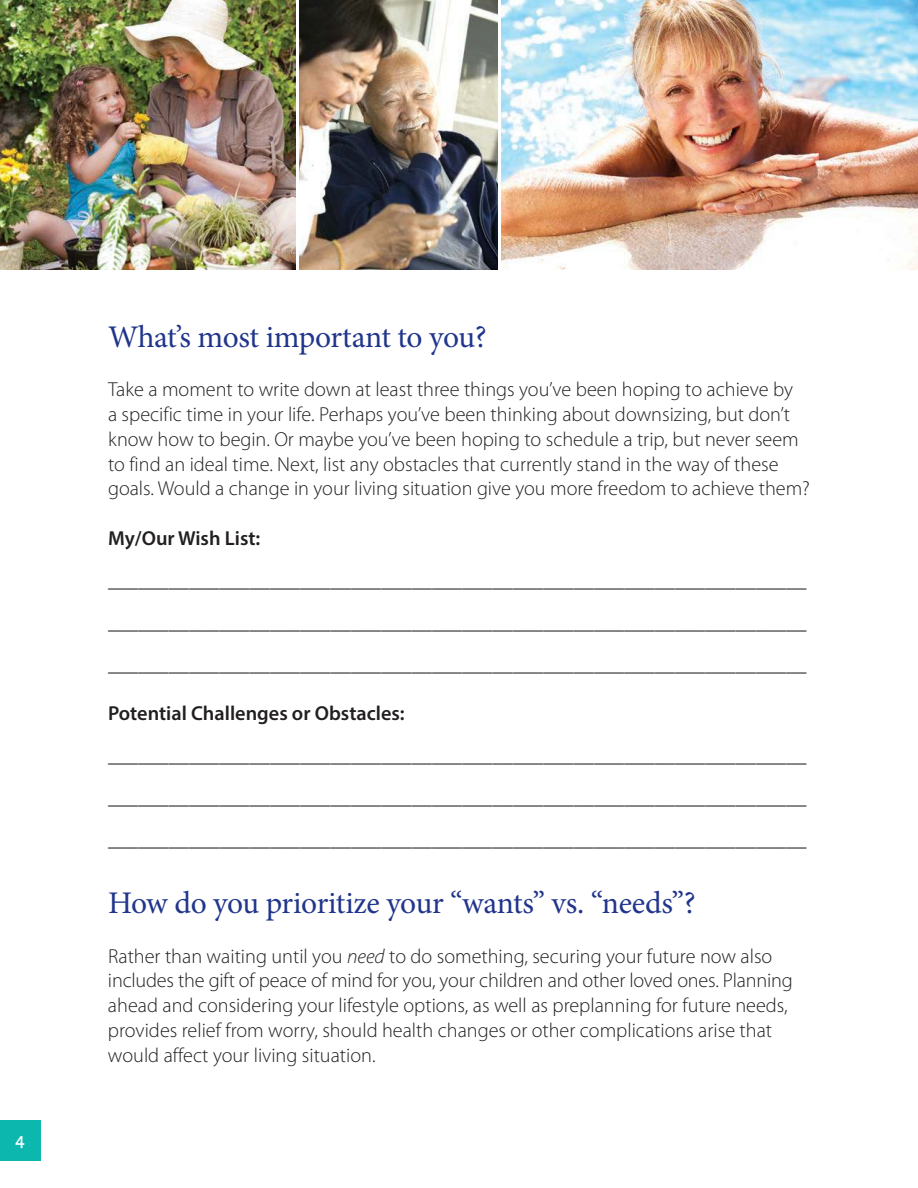
<style>
.page{position:relative;width:918px;height:1188px;background:#fff}
.page>*{position:absolute;margin:0;border:0;box-sizing:border-box;transform-origin:0 0}
.t1{font:31.5px "Minion Pro";letter-spacing:-.015em;color:#20358b}
.t2{font:300 20.25px/24.8px "Myriad Pro";color:#221f1f}
.t3{font:600 20.25px "Myriad Pro";color:#221f1f}
.t4{font:500 20.25px "Alegreya Sans";color:#fff}
.s1{font-style:italic}
</style>
<div class="page">
<img style="left:0;top:0;width:918px;height:270px">
<div style="left:0;top:1120px;width:41px;height:41px;background:#0cb8ad"></div>
<hr style="left:296px;top:0;width:2px;height:283px;background:#fff">
<hr style="left:498px;top:0;width:3px;height:283px;background:#fff">
<p class="t4" style="left:15px;top:1133px;width:12px">4</p>
<h1 class="t1" style="left:108px;top:324px;width:380px">What’s most important to you?</h1>
<p class="t2" style="left:108px;top:379px;width:704px">Take a moment to write down at least three things you’ve been hoping to achieve by<br>a specific time in your life. Perhaps you’ve been thinking about downsizing, but don’t know how to begin. Or maybe you’ve been hoping to schedule a trip, but never seem to find an ideal time. Next, list any obstacles that currently stand in the way of these goals. Would a change in your living situation give you more freedom to achieve them?</p>
<p class="t3" style="left:108px;top:530px;width:154px">My/Our Wish List:</p>
<p class="t2" style="left:108px;top:561px;width:700px;line-height:42px;text-align:justify">_____________________________________________________________________ _____________________________________________________________________ _____________________________________________________________________</p>
<p class="t3" style="left:108px;top:706px;width:298px">Potential Challenges or Obstacles:</p>
<p class="t2" style="left:108px;top:736px;width:700px;line-height:42px;text-align:justify">_____________________________________________________________________ _____________________________________________________________________ _____________________________________________________________________</p>
<h1 class="t1" style="left:108px;top:891px;width:589px">How do you prioritize your “wants” vs. “needs”?</h1>
<p class="t2" style="left:108px;top:945px;width:686px">Rather than waiting until you <span class="s1">need</span> to do something, securing your future now also includes the gift of peace of mind for you, your children and other loved ones. Planning ahead and considering your lifestyle options, as well as preplanning for future needs, provides relief from worry, should health changes or other complications arise that would affect your living situation.</p>
</div>
